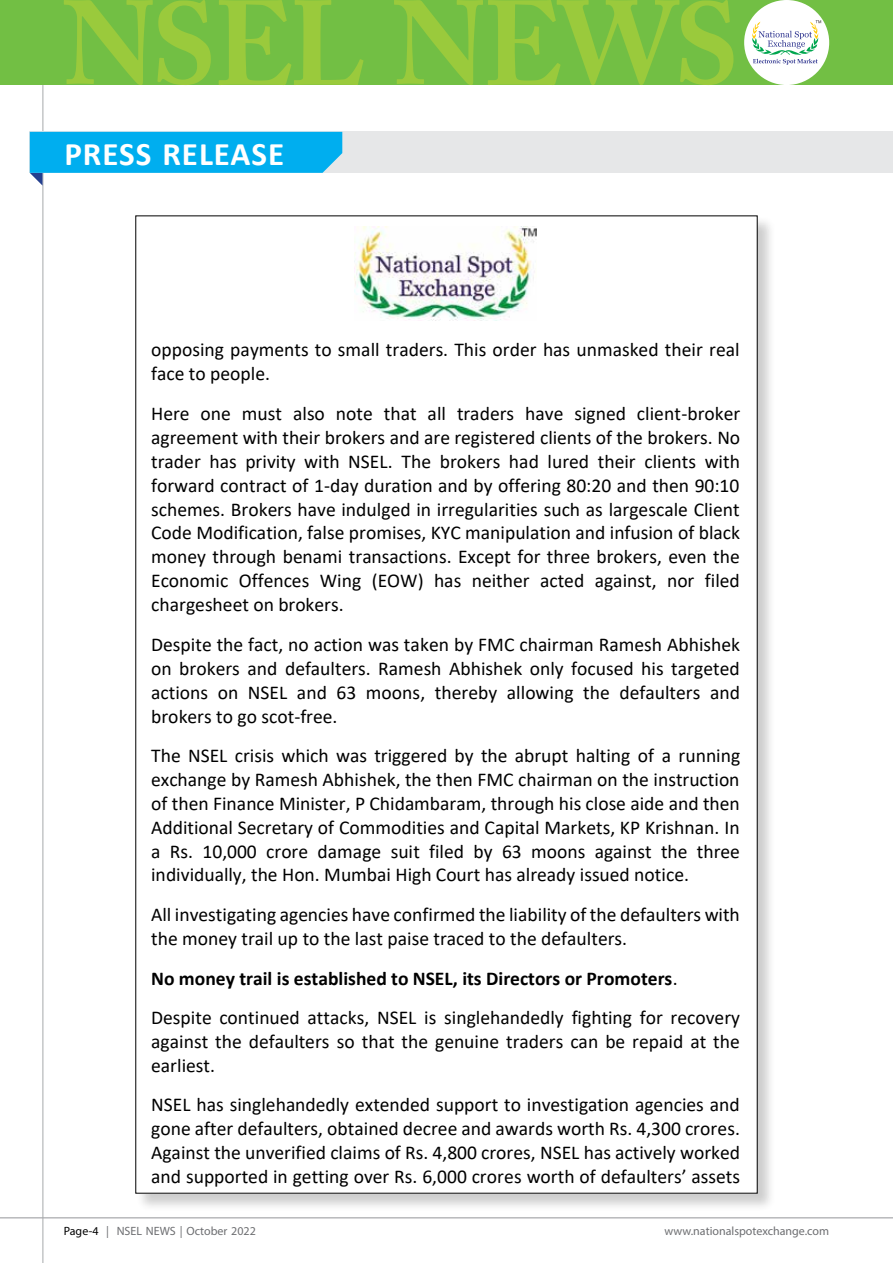
<style>
.page{position:relative;width:893px;height:1263px;background:#fff}
.page>*{position:absolute;margin:0;border:0;box-sizing:border-box;transform-origin:0 0}
.t1{font:700 33px "Calibri";letter-spacing:.03em;color:#fff}
.t2{font:19.5px/23.9px "Calibri";color:#000}
.t3{font:12px "Myriad Pro";color:#6d6e71}
.s1{font-weight:700}
.s2{color:#000}
</style>
<div class="page">
<div style="left:0;top:0;width:893px;height:85px;background:#72bf44"></div>
<svg style="left:64px;top:0;width:147px;height:85px"></svg>
<svg style="left:219px;top:0;width:144px;height:85px"></svg>
<svg style="left:394px;top:0;width:339px;height:85px"></svg>
<div style="left:744px;top:0;width:85px;height:85px;background:#fff;border-radius:50%"></div>
<svg style="left:752px;top:20px;width:69px;height:45px"></svg>
<hr style="left:0;top:1217px;width:893px;height:1px;background:#949699">
<hr style="left:43px;top:85px;width:1px;height:1178px;background:#a7a9ac">
<div style="left:30px;top:132px;width:863px;height:41px;background:#e6e7e8"></div>
<svg style="left:30px;top:132px;width:312px;height:54px"></svg>
<div style="left:135px;top:216px;width:641px;height:996px;background:#000;opacity:.2"></div>
<div style="left:136px;top:216px;width:621px;height:977px;background:#fff"></div>
<img style="left:355px;top:226px;width:181px;height:94px">
<h1 class="t1" style="left:64px;top:130px;width:221px">PRESS RELEASE</h1>
<p class="t2" style="left:151px;top:337px;width:590px">opposing payments to small traders. This order has unmasked their real face to people.</p>
<p class="t2" style="left:151px;top:401px;width:591px;text-align:justify">Here one must also note that all traders have signed client-broker agreement with their brokers and are registered clients of the brokers. No trader has privity with NSEL. The brokers had lured their clients with forward contract of 1-day duration and by offering 80:20 and then 90:10 schemes. Brokers have indulged in irregularities such as largescale Client Code Modification, false promises, KYC manipulation and infusion of black money through benami transactions. Except for three brokers, even the Economic Offences Wing (EOW) has neither acted against, nor filed chargesheet on brokers.</p>
<p class="t2" style="left:151px;top:632px;width:590px;text-align:justify">Despite the fact, no action was taken by FMC chairman Ramesh Abhishek on brokers and defaulters. Ramesh Abhishek only focused his targeted actions on NSEL and 63 moons, thereby allowing the defaulters and brokers to go scot-free.</p>
<p class="t2" style="left:151px;top:743px;width:591px;text-align:justify">The NSEL crisis which was triggered by the abrupt halting of a running exchange by Ramesh Abhishek, the then FMC chairman on the instruction of then Finance Minister, P Chidambaram, through his close aide and then Additional Secretary of Commodities and Capital Markets, KP Krishnan. In a Rs. 10,000 crore damage suit filed by 63 moons against the three individually, the Hon. Mumbai High Court has already issued notice.</p>
<p class="t2" style="left:151px;top:902px;width:590px">All investigating agencies have confirmed the liability of the defaulters with the money trail up to the last paise traced to the defaulters.</p>
<p class="t2" style="left:151px;top:958px;width:590px;line-height:39.5px"><span class="s1">No money trail is established to NSEL, its Directors or Promoters</span>.<br>Despite continued attacks, NSEL is singlehandedly fighting for recovery</p>
<p class="t2" style="left:151px;top:1029px;width:590px">against the defaulters so that the genuine traders can be repaid at the earliest.</p>
<p class="t2" style="left:151px;top:1092px;width:590px;text-align:justify">NSEL has singlehandedly extended support to investigation agencies and gone after defaulters, obtained decree and awards worth Rs. 4,300 crores.<br>Against the unverified claims of Rs. 4,800 crores, NSEL has actively worked and supported in getting over Rs. 6,000 crores worth of defaulters’ assets</p>
<p class="t3" style="left:64px;top:1223px;width:194px"><span class="s2">Page-4</span> | NSEL NEWS | October 2022</p>
<p class="t3" style="left:664px;top:1223px;width:166px">www.nationalspotexchange.com</p>
</div>
